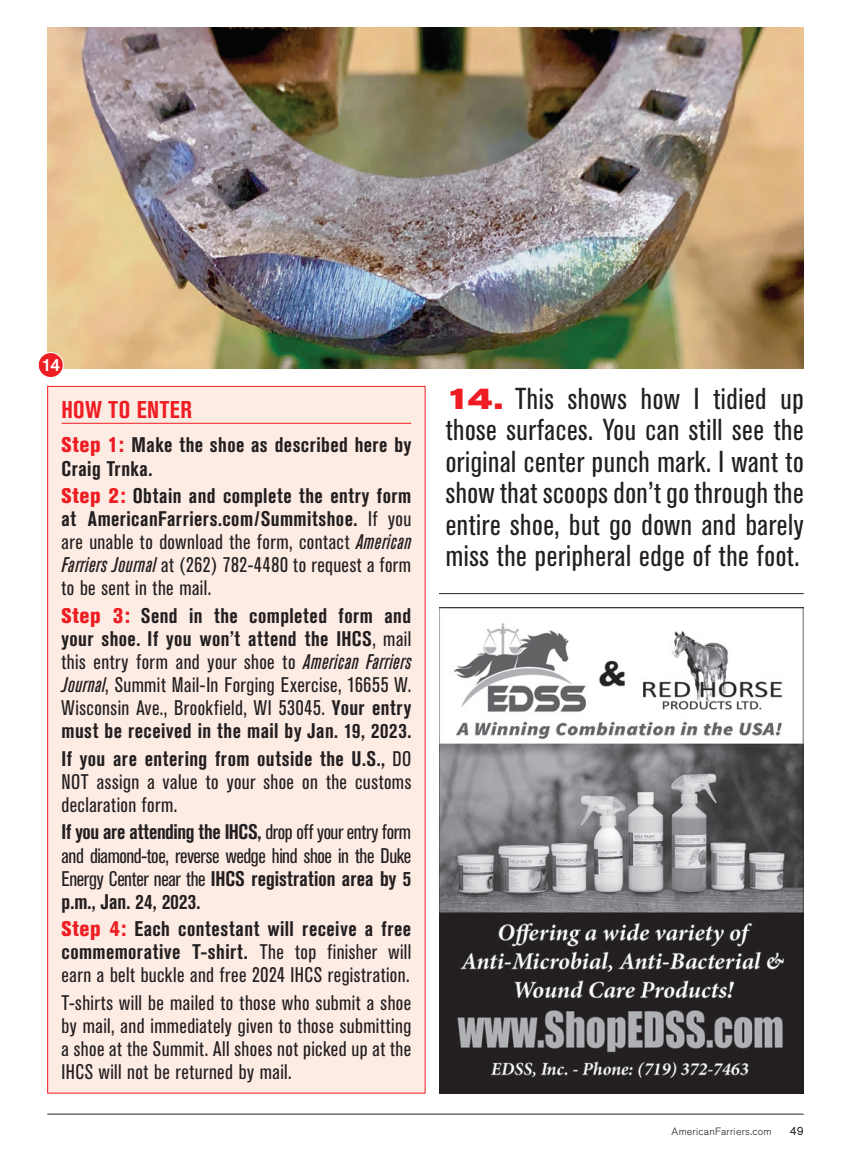
<style>
.page{position:relative;width:851px;height:1161px;background:#fff}
.page>*{position:absolute;margin:0;border:0;box-sizing:border-box;transform-origin:0 0}
.Step_by_Step_1_Digit{font:condensed 30px/31.5px "Akzidenz Grotesk BE";letter-spacing:.02em;color:#231f20;text-align:justify}
.Sidebar_Headline{font:700 condensed 24px "Akzidenz Grotesk BE";letter-spacing:.02em;color:#ee1d23}
.Sidebar_Copy{font:condensed 21px/23.1px "Akzidenz Grotesk BE";letter-spacing:.02em;color:#231f20;text-align:justify}
.Sidebar_Copy-2{font:700 condensed 21px/23.1px "Akzidenz Grotesk BE";letter-spacing:.02em;color:#231f20}
.t1{font:500 17.55px "Akzidenz Grotesk BE";color:#fff}
.t2{font:12px "Akzidenz Grotesk BE";color:#231f20}
.t3{font:300 10.5px "Akzidenz Grotesk BE";letter-spacing:.02em;color:#231f20}
.s1{font-weight:800;color:#ee1d23}
.s2{font-weight:700}
.s3{font-weight:500;font-style:italic}
.s4{font-weight:400}
.s5{font-weight:700;font-stretch:expanded;color:#ee1d23}
</style>
<div class="page">
<hr style="left:47px;top:1114px;width:756px;height:1px;background:#231f20">
<img style="left:439px;top:608px;width:364px;height:485px">
<hr style="left:439px;top:593px;width:364px;height:1px;background:#231f20">
<div style="left:48px;top:386px;width:377px;height:707px;background:#fdece4"></div>
<hr style="left:62px;top:423px;width:349px;height:1px;background:#ee1d23">
<img style="left:47px;top:27px;width:756px;height:342px">
<div style="left:38px;top:353px;width:25px;height:25px;background:#ee1d23;border-radius:50%"></div>
<div style="left:38px;top:352px;width:26px;height:26px;border:1px solid #fff;border-radius:50%"></div>
<p class="t1" style="left:42px;top:354px;width:20px">14</p>
<p class="Sidebar_Headline" style="left:62px;top:396px;width:132px">HOW TO ENTER</p>
<p class="Sidebar_Copy-2" style="left:62px;top:434px;width:351px"><span class="s1">Step 1:</span> Make the shoe as described here by<br>Craig Trnka.</p>
<p class="Sidebar_Copy" style="left:62px;top:485px;width:351px"><span class="s1">Step 2:</span> <span class="s2">Obtain and complete the entry form at AmericanFarriers.com/Summitshoe.</span> If you are unable to download the form, contact <span class="s3">American Farriers Journal</span> at (262) 782-4480 to request a form to be sent in the mail.</p>
<p class="Sidebar_Copy-2" style="left:62px;top:604px;width:351px;text-align:justify"><span class="s1">Step 3:</span> Send in the completed form and your shoe. If you won’t attend the IHCS<span class="s4">, mail this entry form and your shoe to</span> <span class="s3">American Farriers Journal</span><span class="s4">, Summit Mail-In Forging Exercise, 16655 W.<br>Wisconsin Ave., Brookfield, WI 53045.</span> Your entry must be received in the mail by Jan. 19, 2023.</p>
<p class="Sidebar_Copy" style="left:62px;top:747px;width:351px"><span class="s2">If you are entering from outside the U.S.,</span> DO NOT assign a value to your shoe on the customs declaration form.</p>
<p class="Sidebar_Copy" style="left:62px;top:821px;width:351px"><span class="s2">If you are attending the IHCS,</span> drop off your entry form and diamond-toe, reverse wedge hind shoe in the Duke Energy Center near the <span class="s2">IHCS registration area by 5 p.m., Jan. 24, 2023.</span></p>
<p class="Sidebar_Copy" style="left:62px;top:918px;width:351px"><span class="s1">Step 4:</span> <span class="s2">Each contestant will receive a free commemorative T-shirt.</span> The top finisher will earn a belt buckle and free 2024 IHCS registration.</p>
<p class="Sidebar_Copy" style="left:62px;top:992px;width:351px">T-shirts will be mailed to those who submit a shoe by mail, and immediately given to those submitting a shoe at the Summit. All shoes not picked up at the IHCS will not be returned by mail.</p>
<p class="Step_by_Step_1_Digit" style="left:446px;top:383px;width:359px"><span class="s5">14.</span> This shows how I tidied up those surfaces. You can still see the original center punch mark. I want to show that scoops don’t go through the entire shoe, but go down and barely miss the peripheral edge of the foot.</p>
<p class="t3" style="left:671px;top:1125px;width:101px">AmericanFarriers.com</p>
<p class="t2" style="left:789px;top:1123px;width:15px">49</p>
</div>
